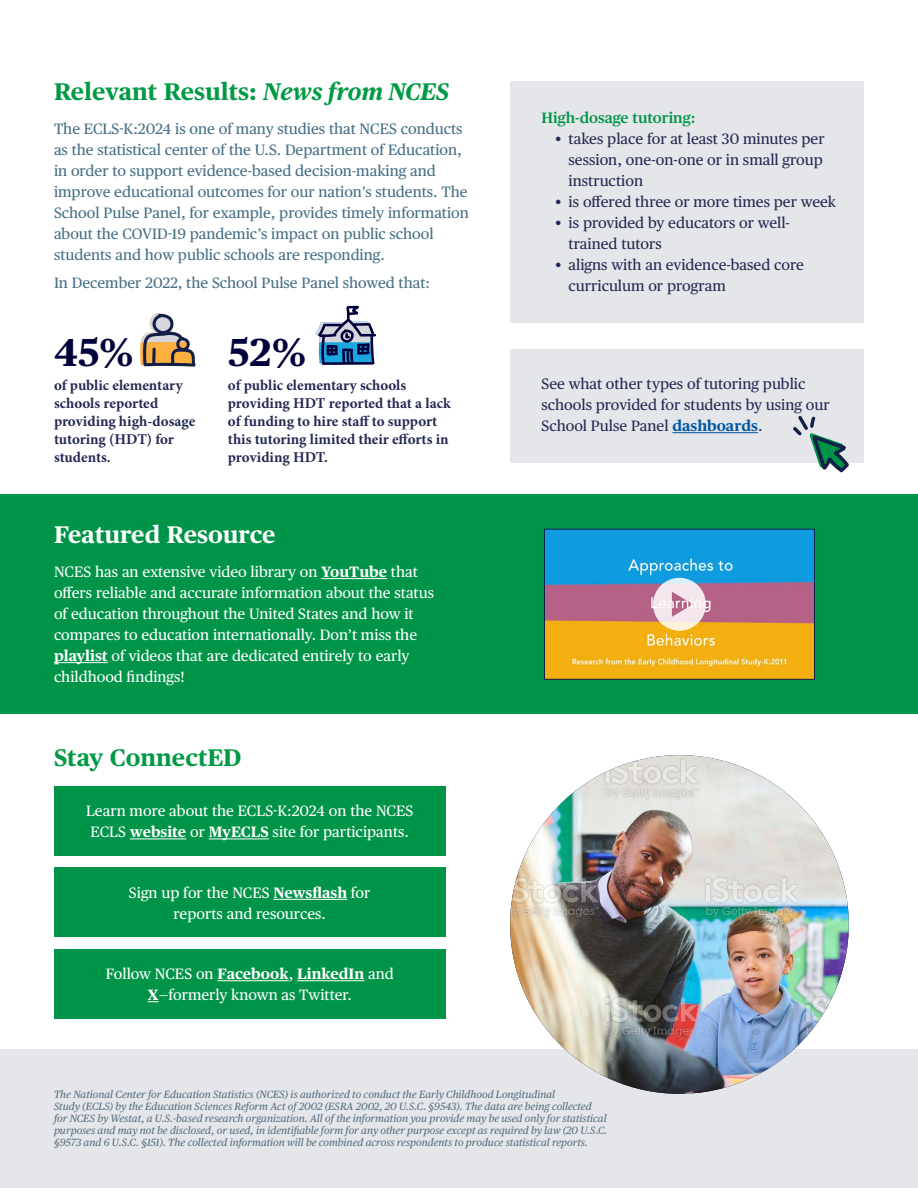
<style>
.page{position:relative;width:918px;height:1188px;background:#fff}
.page>*{position:absolute;margin:0;border:0;box-sizing:border-box;transform-origin:0 0}
.t1{font:700 39px "Publico Text";color:#00013a}
.Paragraph_Style_1{font:700 24px "Publico Text";color:#009a44}
.Paragraph_Style_1-2{font:700 24px "Publico Text";color:#fff}
.Paragraph_Style_2{font:15px/21px "Publico Text";color:#fff}
.Paragraph_Style_2-2{font:15px/21px "Publico Text";color:#466f85}
.Paragraph_Style_2-3{font:15px/21px "Publico Text";color:#242953}
.t2{font:700 15px/18px "Minion Pro";color:#242953}
.t3{font:600 15px "Publico Text";color:#009448}
.Body{font:italic 10.5px/12px "Publico Text";color:#586f80}
.s1{font-style:italic}
.s2{font-weight:700}
.s3{font-weight:700;color:#0058a4}
</style>
<div class="page">
<div style="left:510px;top:349px;width:354px;height:114px;background:#e4e6e9"></div>
<div style="left:0;top:1049px;width:918px;height:139px;background:#e4e6e9"></div>
<svg style="left:315px;top:306px;width:61px;height:59px"></svg>
<svg style="left:140px;top:313px;width:56px;height:54px"></svg>
<img style="left:510px;top:755px;width:339px;height:339px;border-radius:169px">
<div style="left:0;top:494px;width:918px;height:220px;background:#009448"></div>
<hr style="left:321px;top:578px;width:66px;height:1px;background:#fff">
<hr style="left:54px;top:662px;width:54px;height:1px;background:#fff">
<img style="left:546px;top:531px;width:267px;height:147px">
<div style="left:544px;top:529px;width:271px;height:151px;border:1px solid #071d49"></div>
<svg style="left:653px;top:578px;width:53px;height:53px;background:#dccbc8"></svg>
<div style="left:510px;top:81px;width:354px;height:242px;background:#e4e6e9"></div>
<hr style="left:672px;top:432px;width:86px;height:1px;background:#0058a4">
<svg style="left:793px;top:416px;width:56px;height:57px"></svg>
<div style="left:54px;top:786px;width:392px;height:70px;background:#009448"></div>
<hr style="left:130px;top:839px;width:56px;height:1px;background:#fff">
<hr style="left:209px;top:839px;width:60px;height:1px;background:#fff">
<div style="left:54px;top:868px;width:392px;height:69px;background:#009448"></div>
<hr style="left:274px;top:899px;width:73px;height:1px;background:#fff">
<div style="left:54px;top:949px;width:392px;height:70px;background:#009448"></div>
<hr style="left:217px;top:980px;width:72px;height:1px;background:#fff">
<hr style="left:297px;top:980px;width:67px;height:1px;background:#fff">
<svg style="left:147px;top:1001px;width:12px;height:1px"></svg>
<p class="Paragraph_Style_1" style="left:54px;top:73px;width:397px">Relevant Results: <span class="s1">News from NCES</span></p>
<p class="Paragraph_Style_2-2" style="left:54px;top:118px;width:416px">The ECLS-K:2024 is one of many studies that NCES conducts as the statistical center of the U.S. Department of Education, in order to support evidence-based decision-making and improve educational outcomes for our nation’s students. The School Pulse Panel, for example, provides timely information about the COVID-19 pandemic’s impact on public school students and how public schools are responding.</p>
<p class="Paragraph_Style_2-2" style="left:54px;top:271px;width:378px">In December 2022, the School Pulse Panel showed that:</p>
<p class="t1" style="left:54px;top:322px;width:81px">45%</p>
<p class="t2" style="left:54px;top:376px;width:143px">of public elementary schools reported providing high-dosage tutoring (HDT) for students.</p>
<p class="t1" style="left:228px;top:322px;width:80px">52%</p>
<p class="t2" style="left:228px;top:376px;width:224px">of public elementary schools providing HDT reported that a lack of funding to hire staff to support this tutoring limited their efforts in providing HDT.</p>
<p class="Paragraph_Style_1-2" style="left:54px;top:516px;width:223px">Featured Resource</p>
<p class="Paragraph_Style_2" style="left:54px;top:560px;width:382px">NCES has an extensive video library on <span class="s2">YouTube</span> that offers reliable and accurate information about the status of education throughout the United States and how it compares to education internationally. Don’t miss the <span class="s2">playlist</span> of videos that are dedicated entirely to early childhood findings!</p>
<p class="Paragraph_Style_1" style="left:54px;top:739px;width:189px">Stay ConnectED</p>
<p class="Paragraph_Style_2" style="left:86px;top:800px;width:329px">Learn more about the ECLS-K:2024 on the NCES<br>ECLS <span class="s2">website</span> or <span class="s2">MyECLS</span> site for participants.</p>
<p class="Paragraph_Style_2" style="left:129px;top:881px;width:243px;text-align:center">Sign up for the NCES <span class="s2">Newsflash</span> for reports and resources.</p>
<p class="Paragraph_Style_2" style="left:106px;top:963px;width:290px;text-align:center">Follow NCES on <span class="s2">Facebook</span>, <span class="s2">LinkedIn</span> and<br><span class="s2">X</span>—formerly known as Twitter.</p>
<p class="t3" style="left:542px;top:107px;width:155px">High-dosage tutoring:</p>
<p class="Paragraph_Style_2-3" style="left:569px;top:128px;width:258px;text-indent:-14px">• takes place for at least 30 minutes per session, one-on-one or in small group instruction</p>
<p class="Paragraph_Style_2-3" style="left:555px;top:191px;width:283px">• is offered three or more times per week</p>
<p class="Paragraph_Style_2-3" style="left:569px;top:212px;width:223px;text-indent:-14px">• is provided by educators or well&shy;trained tutors</p>
<p class="Paragraph_Style_2-3" style="left:569px;top:254px;width:237px;text-indent:-14px">• aligns with an evidence-based core curriculum or program</p>
<p class="Paragraph_Style_2-3" style="left:542px;top:373px;width:290px">See what other types of tutoring public schools provided for students by using our<br>School Pulse Panel <span class="s3">dashboards</span>.</p>
<p class="Body" style="left:54px;top:1088px;width:555px">The National Center for Education Statistics (NCES) is authorized to conduct the Early Childhood Longitudinal<br>Study (ECLS) by the Education Sciences Reform Act of 2002 (ESRA 2002, 20 U.S.C. §9543). The data are being collected for NCES by Westat, a U.S.-based research organization. All of the information you provide may be used only for statistical purposes and may not be disclosed, or used, in identifiable form for any other purpose except as required by law (20 U.S.C. §9573 and 6 U.S.C. §151). The collected information will be combined across respondents to produce statistical reports.</p>
</div>
